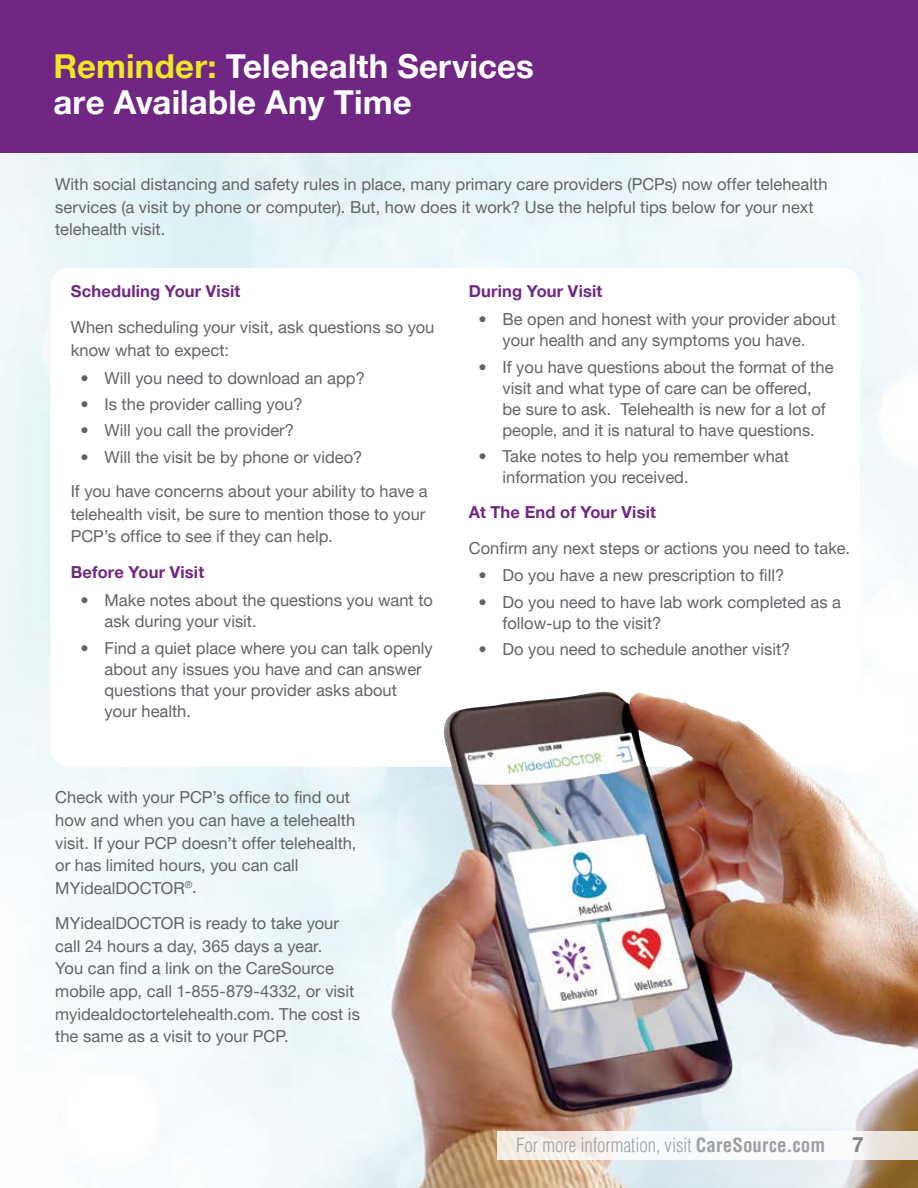
<style>
.page{position:relative;width:918px;height:1188px;background:#fff}
.page>*{position:absolute;margin:0;border:0;box-sizing:border-box;transform-origin:0 0}
.t1{font:700 33px/36px "Helvetica Neue LT Pro";letter-spacing:.005em;color:#fff}
.t2{font:700 21px "Helvetica Neue LT Pro";color:#828487}
.t3{font:300 condensed 19.05px "Helvetica LT Pro";letter-spacing:-.005em;color:#9d9fa3}
.t4{font:16.5px/22.5px "Helvetica Neue LT Pro";color:#626368}
.t5{font:700 16.5px "Helvetica Neue LT Pro";letter-spacing:.01em;color:#702784}
.s1{color:#eee824}
.s2{font-weight:700}
</style>
<div class="page">
<img style="left:0;top:152px;width:918px;height:1036px">
<div style="left:50px;top:268px;width:810px;height:499px;background:#fff;border-radius:18px"></div>
<div style="left:0;top:0;width:918px;height:152px;background:#702784"></div>
<img style="left:442px;top:692px;width:365px;height:82px">
<svg style="left:497px;top:1131px;width:421px;height:28px"></svg>
<h1 class="t1" style="left:53px;top:47px;width:482px"><span class="s1">Reminder:</span> Telehealth Services are Available Any Time</h1>
<p class="t4" style="left:55px;top:173px;width:774px">With social distancing and safety rules in place, many primary care providers (PCPs) now offer telehealth services (a visit by phone or computer). But, how does it work? Use the helpful tips below for your next telehealth visit.</p>
<p class="t5" style="left:71px;top:281px;width:171px">Scheduling Your Visit</p>
<p class="t4" style="left:71px;top:316px;width:365px">When scheduling your visit, ask questions so you know what to expect:</p>
<p class="t4" style="left:81px;top:366px;width:286px">• Will you need to download an app?</p>
<p class="t4" style="left:81px;top:393px;width:224px">• Is the provider calling you?</p>
<p class="t4" style="left:81px;top:419px;width:215px">• Will you call the provider?</p>
<p class="t4" style="left:71px;top:439px;width:358px;line-height:34.7px;text-indent:10px">• Will the visit be by phone or video?<br>If you have concerns about your ability to have a</p>
<p class="t4" style="left:71px;top:502px;width:356px">telehealth visit, be sure to mention those to your<br>PCP’s office to see if they can help.</p>
<p class="t5" style="left:71px;top:562px;width:135px">Before Your Visit</p>
<p class="t4" style="left:105px;top:589px;width:330px;line-height:21px;text-indent:-24px">• Make notes about the questions you want to ask during your visit.</p>
<p class="t4" style="left:105px;top:637px;width:330px;line-height:21px;text-indent:-24px">• Find a quiet place where you can talk openly about any issues you have and can answer questions that your provider asks about your health.</p>
<p class="t4" style="left:55px;top:786px;width:303px">Check with your PCP’s office to find out how and when you can have a telehealth visit. If your PCP doesn’t offer telehealth, or has limited hours, you can call MYidealDOCTOR<sup>®</sup>.</p>
<p class="t4" style="left:55px;top:912px;width:306px">MYidealDOCTOR is ready to take your call 24 hours a day, 365 days a year.<br>You can find a link on the CareSource mobile app, call 1-855-879-4332, or visit myidealdoctortelehealth.com. The cost is the same as a visit to your PCP.</p>
<p class="t5" style="left:469px;top:281px;width:135px">During Your Visit</p>
<p class="t4" style="left:479px;top:308px;width:359px;line-height:21px;text-align:center">• Be open and honest with your provider about your health and any symptoms you have.</p>
<p class="t4" style="left:503px;top:356px;width:333px;line-height:21px;text-indent:-24px">• If you have questions about the format of the visit and what type of care can be offered, be sure to ask. Telehealth is new for a lot of people, and it is natural to have questions.</p>
<p class="t4" style="left:503px;top:445px;width:288px;line-height:21px;text-indent:-24px">• Take notes to help you remember what information you received.</p>
<p class="t5" style="left:469px;top:502px;width:189px">At The End of Your Visit</p>
<p class="t4" style="left:469px;top:536px;width:383px">Confirm any next steps or actions you need to take.</p>
<p class="t4" style="left:479px;top:564px;width:307px">• Do you have a new prescription to fill?</p>
<p class="t4" style="left:503px;top:591px;width:340px;line-height:21px;text-indent:-24px">• Do you need to have lab work completed as a follow-up to the visit?</p>
<p class="t4" style="left:479px;top:638px;width:313px">• Do you need to schedule another visit?</p>
<p class="t3" style="left:516px;top:1133px;width:310px">For more information, visit <span class="s2">CareSource.com</span></p>
<p class="t2" style="left:852px;top:1132px;width:13px">7</p>
</div>
